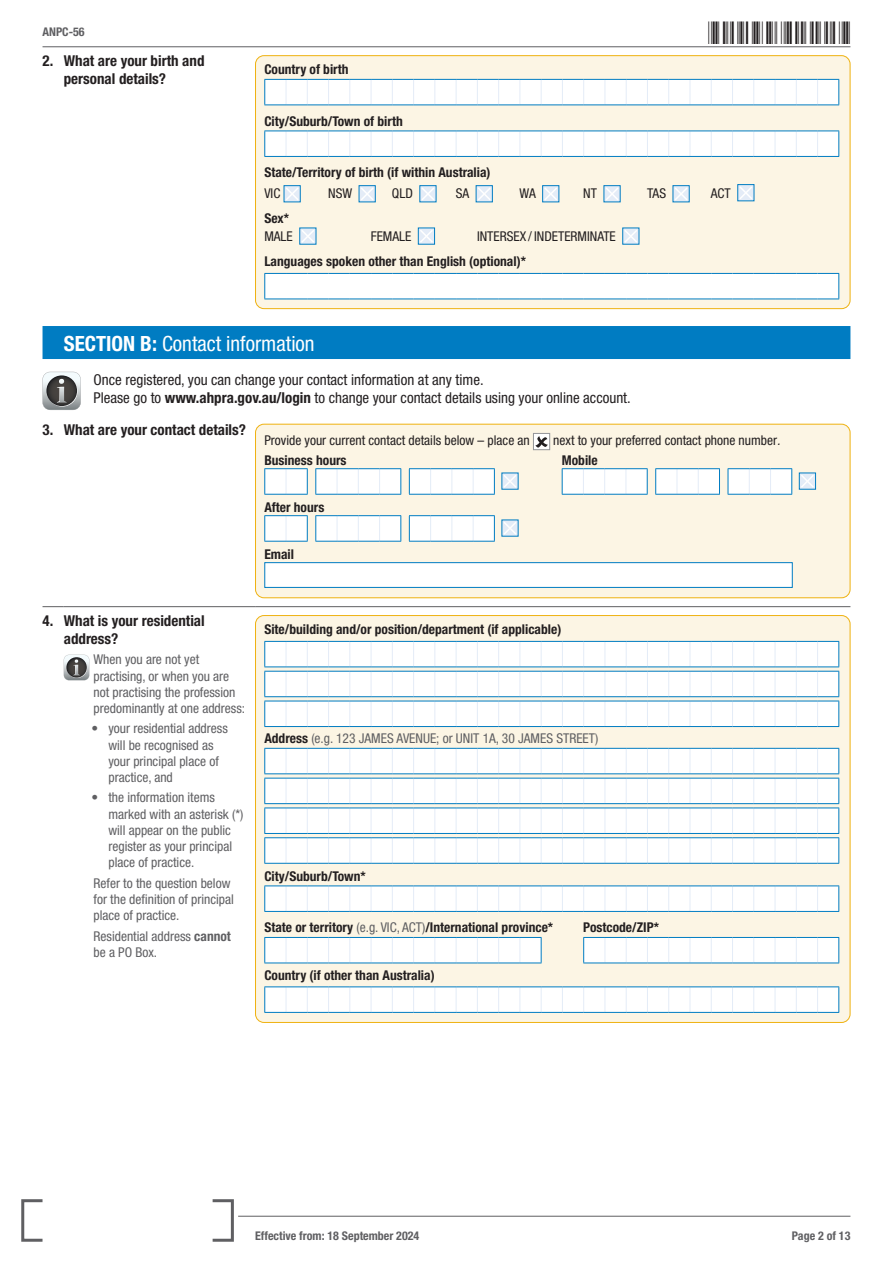
<style>
.page{position:relative;width:893px;height:1263px;background:#fff}
.page>*{position:absolute;margin:0;border:0;box-sizing:border-box;transform-origin:0 0}
.t1{font:30px "Free 3 of 9";letter-spacing:.1em;color:#231f20}
.Section-header{font:condensed 21px "Helvetica Neue LT Std";color:#fff}
.Section_additional_info{font:condensed 15px/18px "Helvetica Neue LT Std";color:#231f20}
.Questions{font:700 condensed 15px/18px "Helvetica Neue LT Std";color:#231f20}
.Question_additional_info{font:condensed 13.5px/16.2px "Helvetica Neue LT Std";color:#5f5f62}
.Answers_additional_text{font:700 condensed 13.5px "Helvetica Neue LT Std";color:#231f20}
.Answer_block_text{font:700 condensed 13.5px "Helvetica Neue LT Std";color:#231f20}
.Answers_additional_text-2{font:condensed 13.5px "Helvetica Neue LT Std";color:#231f20}
.Answer_block_text-2{font:condensed 13.5px "Helvetica Neue LT Std";color:#231f20}
.Answer_block_text-3{font:condensed 13.5px "Helvetica Neue LT Std";color:#5f5f62}
.t2{font:700 condensed 12px "Helvetica Neue LT Std";color:#5f5f62}
.s1{font-weight:700}
.s2{font-style:italic}
.s3{font-weight:700;color:#231f20}
.s4{font-weight:400;color:#5f5f62}
</style>
<div class="page">
<svg style="left:21px;top:1199px;width:213px;height:43px"></svg>
<hr style="left:238px;top:1216px;width:612px;height:1px;background:#5f5f62">
<hr style="left:43px;top:47px;width:807px;height:1px;background:#5f5f62">
<svg style="left:43px;top:606px;width:21px;height:1px"></svg>
<hr style="left:64px;top:606px;width:191px;height:1px;background:#5f5f62">
<hr style="left:255px;top:606px;width:595px;height:1px;background:#5f5f62">
<div style="left:255px;top:56px;width:595px;height:253px;background:#fcf5e4;border-radius:9px"></div>
<svg style="left:264px;top:79px;width:575px;height:27px;background:#ebf4f9"></svg>
<svg style="left:264px;top:131px;width:575px;height:26px;background:#eff6fa"></svg>
<svg style="left:284px;top:185px;width:17px;height:17px"></svg>
<svg style="left:284px;top:186px;width:16px;height:16px"></svg>
<svg style="left:359px;top:185px;width:17px;height:17px"></svg>
<svg style="left:359px;top:186px;width:16px;height:16px"></svg>
<svg style="left:419px;top:185px;width:17px;height:17px"></svg>
<svg style="left:420px;top:186px;width:16px;height:16px"></svg>
<svg style="left:476px;top:185px;width:17px;height:17px"></svg>
<svg style="left:476px;top:186px;width:16px;height:16px"></svg>
<svg style="left:542px;top:185px;width:17px;height:17px"></svg>
<svg style="left:543px;top:186px;width:16px;height:16px"></svg>
<svg style="left:604px;top:185px;width:17px;height:17px"></svg>
<svg style="left:604px;top:186px;width:16px;height:16px"></svg>
<svg style="left:673px;top:185px;width:17px;height:17px"></svg>
<svg style="left:673px;top:186px;width:16px;height:16px"></svg>
<svg style="left:737px;top:184px;width:17px;height:17px"></svg>
<svg style="left:738px;top:185px;width:16px;height:16px"></svg>
<div style="left:299px;top:228px;width:17px;height:17px;background:#419bcc"></div>
<svg style="left:300px;top:228px;width:16px;height:16px"></svg>
<svg style="left:418px;top:228px;width:17px;height:17px"></svg>
<svg style="left:418px;top:228px;width:16px;height:16px"></svg>
<svg style="left:622px;top:228px;width:17px;height:17px"></svg>
<svg style="left:623px;top:228px;width:16px;height:16px"></svg>
<svg style="left:264px;top:273px;width:575px;height:27px;background:#ebf4f9"></svg>
<div style="left:255px;top:55px;width:595px;height:254px;border:1px solid #efb211;border-radius:9px"></div>
<div style="left:43px;top:326px;width:807px;height:33px;background:#007cc2"></div>
<svg style="left:43px;top:372px;width:38px;height:38px"></svg>
<div style="left:255px;top:424px;width:595px;height:174px;background:#fcf5e4;border-radius:9px"></div>
<div style="left:533px;top:433px;width:17px;height:17px;background:#fff;border:1px solid #939598"></div>
<svg style="left:535px;top:436px;width:13px;height:11px"></svg>
<svg style="left:264px;top:468px;width:231px;height:27px;background:#e6f1f6"></svg>
<svg style="left:501px;top:473px;width:17px;height:17px"></svg>
<svg style="left:502px;top:473px;width:16px;height:16px"></svg>
<svg style="left:264px;top:515px;width:231px;height:27px;background:#e6f1f6"></svg>
<svg style="left:501px;top:519px;width:17px;height:18px"></svg>
<svg style="left:502px;top:520px;width:16px;height:16px"></svg>
<svg style="left:562px;top:468px;width:230px;height:27px;background:#e6f1f7"></svg>
<svg style="left:799px;top:473px;width:17px;height:17px"></svg>
<svg style="left:799px;top:473px;width:16px;height:16px"></svg>
<div style="left:264px;top:562px;width:529px;height:26px;background:#fff;border:1px solid #007cc2"></div>
<div style="left:255px;top:424px;width:595px;height:174px;border:1px solid #efb211;border-radius:9px"></div>
<svg style="left:64px;top:655px;width:25px;height:25px"></svg>
<div style="left:255px;top:615px;width:595px;height:407px;background:#fcf5e4;border-radius:9px"></div>
<svg style="left:264px;top:641px;width:575px;height:86px;background:#ebf4f8"></svg>
<svg style="left:264px;top:748px;width:575px;height:116px;background:#ebf4f7"></svg>
<svg style="left:264px;top:885px;width:575px;height:27px;background:#eaf3f9"></svg>
<svg style="left:264px;top:937px;width:278px;height:26px;background:#edf5fa"></svg>
<svg style="left:583px;top:937px;width:256px;height:26px;background:#edf5fa"></svg>
<svg style="left:264px;top:986px;width:575px;height:27px;background:#eaf3f9"></svg>
<p class="t2" style="left:43px;top:25px;width:44px">ANPC-56</p>
<h1 class="t1" style="left:709px;top:16px;width:143px">*ANPC-562*</h1>
<p class="Questions" style="left:43px;top:51px;width:12px">2.</p>
<p class="Questions" style="left:64px;top:51px;width:142px">What are your birth and personal details?</p>
<p class="Answers_additional_text" style="left:264px;top:61px;width:86px">Country of birth</p>
<p class="Answers_additional_text" style="left:264px;top:113px;width:140px">City/Suburb/Town of birth</p>
<p class="Answers_additional_text" style="left:264px;top:164px;width:228px">State/Territory of birth (if within Australia)</p>
<p class="Answer_block_text-2" style="left:264px;top:185px;width:17px">VIC</p>
<p class="Answer_block_text-2" style="left:328px;top:185px;width:26px">NSW</p>
<p class="Answer_block_text-2" style="left:392px;top:185px;width:23px">QLD</p>
<p class="Answer_block_text-2" style="left:456px;top:185px;width:15px">SA</p>
<p class="Answer_block_text-2" style="left:519px;top:185px;width:18px">WA</p>
<p class="Answer_block_text-2" style="left:583px;top:185px;width:15px">NT</p>
<p class="Answer_block_text-2" style="left:647px;top:185px;width:21px">TAS</p>
<p class="Answer_block_text-2" style="left:711px;top:185px;width:22px">ACT</p>
<p class="Answers_additional_text" style="left:264px;top:210px;width:26px">Sex*</p>
<p class="Answer_block_text-2" style="left:264px;top:229px;width:30px">MALE</p>
<p class="Answer_block_text-2" style="left:371px;top:229px;width:42px">FEMALE</p>
<p class="Answer_block_text-2" style="left:477px;top:229px;width:140px">INTERSEX / INDETERMINATE</p>
<p class="Answers_additional_text" style="left:264px;top:253px;width:263px">Languages spoken other than English (optional)*</p>
<p class="Section-header" style="left:64px;top:331px;width:252px"><span class="s1">SECTION B:</span> Contact information</p>
<p class="Section_additional_info" style="left:94px;top:370px;width:539px">Once registered, you can change your contact information at any time.<br>Please go to <span class="s1">www.ahpra.gov.au/login</span> to change your contact details using your online account.</p>
<p class="Questions" style="left:43px;top:420px;width:12px">3.</p>
<p class="Questions" style="left:64px;top:420px;width:184px">What are your contact details?</p>
<p class="Answers_additional_text-2" style="left:264px;top:432px;width:267px">Provide your current contact details below – place an</p>
<p class="Answers_additional_text-2" style="left:553px;top:432px;width:229px">next to your preferred contact phone number<span class="s2">.</span></p>
<p class="Answer_block_text" style="left:264px;top:452px;width:84px">Business hours</p>
<p class="Answer_block_text" style="left:264px;top:499px;width:61px">After hours</p>
<p class="Answer_block_text" style="left:562px;top:452px;width:37px">Mobile</p>
<p class="Answer_block_text" style="left:264px;top:546px;width:31px">Email</p>
<p class="Questions" style="left:43px;top:611px;width:12px">4.</p>
<p class="Questions" style="left:64px;top:611px;width:142px">What is your residential address?</p>
<p class="Question_additional_info" style="left:94px;top:651px;width:153px">When you are not yet practising, or when you are not practising the profession predominantly at one address:</p>
<p class="Question_additional_info" style="left:108px;top:720px;width:121px;text-indent:-17px">• your residential address will be recognised as your principal place of practice, and</p>
<p class="Question_additional_info" style="left:108px;top:789px;width:136px;text-indent:-17px">• the information items marked with an asterisk (*) will appear on the public register as your principal place of practice.</p>
<p class="Question_additional_info" style="left:94px;top:875px;width:142px">Refer to the question below for the definition of principal place of practice.</p>
<p class="Question_additional_info" style="left:94px;top:928px;width:139px">Residential address <span class="s1">cannot </span>be a PO Box.</p>
<p class="Answers_additional_text" style="left:264px;top:621px;width:298px">Site/building and/or position/department (if applicable)</p>
<p class="Answer_block_text-3" style="left:264px;top:730px;width:335px"><span class="s3">Address</span> (e.g. 123 JAMES AVENUE; or UNIT 1A, 30 JAMES STREET)</p>
<p class="Answer_block_text" style="left:264px;top:868px;width:103px">City/Suburb/Town*</p>
<p class="Answer_block_text" style="left:264px;top:919px;width:290px">State or territory <span class="s4">(e.g. VIC, ACT)</span>/International province*</p>
<p class="Answer_block_text" style="left:583px;top:919px;width:77px">Postcode/ZIP*</p>
<p class="Answers_additional_text" style="left:264px;top:966px;width:172px">Country (if other than Australia)</p>
<p class="t2" style="left:255px;top:1228px;width:166px">Effective from: 18 September 2024</p>
<p class="t2" style="left:792px;top:1228px;width:60px">Page 2 of 13</p>
</div>
